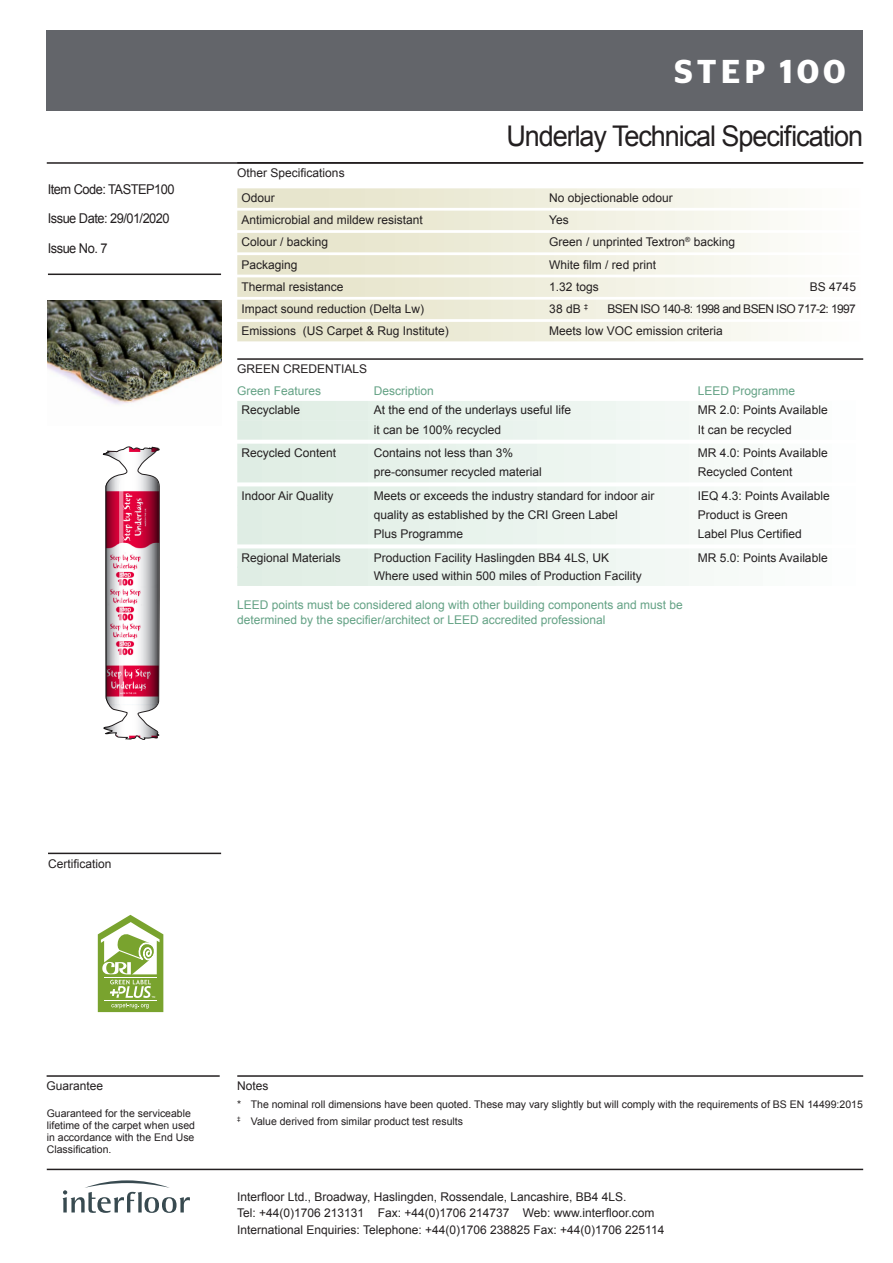
<style>
.page{position:relative;width:893px;height:1263px;background:#fff}
.page>*{position:absolute;margin:0;border:0;box-sizing:border-box;transform-origin:0 0}
.t1{font:600 33px "Stag Sans";letter-spacing:.12em;color:#fff}
.t2{font:28.5px "Arial";letter-spacing:-.04em;color:#231f20;scale:.95 1}
.t3{font:13.5px/28.5px "Arial";letter-spacing:-.04em;color:#231f20;scale:.95 1}
.t4{font:12px/16.5px "Arial";color:#231f20}
.t5{font:12px/15px "Arial";color:#64a285}
.t6{font:12px "Arial";letter-spacing:-.05em;color:#231f20}
.t7{font:10.5px/12px "Arial";color:#231f20}
</style>
<div class="page">
<div style="left:47px;top:31px;width:816px;height:80px;background:#63656a"></div>
<svg style="left:63px;top:1180px;width:127px;height:33px"></svg>
<hr style="left:48px;top:853px;width:173px;height:1px;background:#231f20">
<svg style="left:98px;top:915px;width:65px;height:97px"></svg>
<hr style="left:104px;top:977px;width:53px;height:1px;background:#fff">
<hr style="left:104px;top:1000px;width:53px;height:1px;background:#fff">
<hr style="left:47px;top:1075px;width:173px;height:2px;background:#231f20">
<hr style="left:237px;top:1075px;width:626px;height:2px;background:#231f20">
<hr style="left:47px;top:162px;width:816px;height:2px;background:#231f20">
<hr style="left:47px;top:1169px;width:816px;height:1px;background:#231f20">
<hr style="left:48px;top:274px;width:173px;height:1px;background:#231f20">
<div style="left:237px;top:188px;width:626px;height:20px;background:linear-gradient(to right,#e4e1c5,#fdfdfa)"></div>
<div style="left:237px;top:211px;width:626px;height:19px;background:linear-gradient(to right,#e4e1c5,#fdfdfa)"></div>
<div style="left:237px;top:233px;width:626px;height:19px;background:linear-gradient(to right,#e4e1c5,#fdfdfa)"></div>
<div style="left:237px;top:255px;width:626px;height:20px;background:linear-gradient(to right,#e4e1c5,#fdfdfa)"></div>
<div style="left:237px;top:277px;width:626px;height:20px;background:linear-gradient(to right,#e4e1c5,#fdfdfa)"></div>
<div style="left:237px;top:300px;width:626px;height:19px;background:linear-gradient(to right,#e4e1c5,#fdfdfa)"></div>
<div style="left:237px;top:322px;width:626px;height:19px;background:linear-gradient(to right,#e4e1c5,#fdfdfa)"></div>
<hr style="left:237px;top:358px;width:626px;height:2px;background:#231f20">
<div style="left:237px;top:401px;width:626px;height:19px;background:linear-gradient(to right,#ddece2,#fcfefd)"></div>
<div style="left:237px;top:420px;width:626px;height:20px;background:linear-gradient(to right,#ddece2,#fcfefd)"></div>
<div style="left:237px;top:444px;width:626px;height:19px;background:linear-gradient(to right,#ddece2,#fcfefd)"></div>
<div style="left:237px;top:463px;width:626px;height:19px;background:linear-gradient(to right,#ddece2,#fcfefd)"></div>
<div style="left:237px;top:486px;width:626px;height:20px;background:linear-gradient(to right,#ddece2,#fcfefd)"></div>
<div style="left:237px;top:506px;width:626px;height:19px;background:linear-gradient(to right,#ddece2,#fcfefd)"></div>
<div style="left:237px;top:525px;width:626px;height:19px;background:linear-gradient(to right,#ddece2,#fcfefd)"></div>
<div style="left:237px;top:548px;width:626px;height:20px;background:linear-gradient(to right,#ddece2,#fcfefd)"></div>
<div style="left:237px;top:566px;width:626px;height:20px;background:linear-gradient(to right,#ddece2,#fcfefd)"></div>
<img style="left:48px;top:301px;width:173px;height:104px">
<svg style="left:103px;top:446px;width:57px;height:294px"></svg>
<h1 class="t1" style="left:674px;top:52px;width:173px">STEP 100</h1>
<p class="t3" style="left:48px;top:176px;width:135px">Item Code: TASTEP100<br>Issue Date: 29/01/2020</p>
<p class="t3" style="left:48px;top:234px;width:64px">Issue No. 7</p>
<p class="t4" style="left:242px;top:161px;width:105px;line-height:24.8px;text-indent:-4px">Other Specifications<br>Odour</p>
<h2 class="t2" style="left:506px;top:118px;width:377px">Underlay Technical Specification</h2>
<p class="t4" style="left:549px;top:190px;width:125px">No objectionable odour</p>
<p class="t4" style="left:242px;top:212px;width:183px">Antimicrobial and mildew resistant</p>
<p class="t4" style="left:549px;top:212px;width:21px">Yes</p>
<p class="t4" style="left:242px;top:234px;width:88px">Colour / backing</p>
<p class="t4" style="left:549px;top:234px;width:187px">Green / unprinted Textron<sup>®</sup> backing</p>
<p class="t4" style="left:242px;top:256px;width:58px">Packaging</p>
<p class="t4" style="left:549px;top:256px;width:108px">White film / red print</p>
<p class="t4" style="left:242px;top:279px;width:104px">Thermal resistance</p>
<p class="t4" style="left:549px;top:279px;width:51px">1.32 togs</p>
<p class="t4" style="left:810px;top:279px;width:48px">BS 4745</p>
<p class="t4" style="left:242px;top:301px;width:184px">Impact sound reduction (Delta Lw)</p>
<p class="t4" style="left:549px;top:301px;width:40px">38 dB <sup>‡</sup></p>
<p class="t6" style="left:607px;top:301px;width:250px">BSEN ISO 140-8: 1998 and BSEN ISO 717-2: 1997</p>
<p class="t4" style="left:242px;top:323px;width:209px">Emissions (US Carpet &amp; Rug Institute)</p>
<p class="t4" style="left:549px;top:323px;width:175px">Meets low VOC emission criteria</p>
<p class="t4" style="left:237px;top:361px;width:132px">GREEN CREDENTIALS</p>
<p class="t5" style="left:237px;top:384px;width:86px">Green Features</p>
<p class="t5" style="left:374px;top:384px;width:62px">Description</p>
<p class="t5" style="left:698px;top:384px;width:99px">LEED Programme</p>
<p class="t4" style="left:242px;top:402px;width:60px">Recyclable</p>
<p class="t4" style="left:374px;top:402px;width:199px">At the end of the underlays useful life</p>
<p class="t4" style="left:698px;top:402px;width:131px">MR 2.0: Points Available</p>
<p class="t4" style="left:374px;top:421px;width:129px">it can be 100% recycled</p>
<p class="t4" style="left:698px;top:421px;width:96px">It can be recycled</p>
<p class="t4" style="left:242px;top:445px;width:96px">Recycled Content</p>
<p class="t4" style="left:374px;top:445px;width:141px">Contains not less than 3%</p>
<p class="t4" style="left:698px;top:445px;width:131px">MR 4.0: Points Available</p>
<p class="t4" style="left:374px;top:464px;width:170px">pre-consumer recycled material</p>
<p class="t4" style="left:698px;top:464px;width:96px">Recycled Content</p>
<p class="t4" style="left:242px;top:488px;width:94px">Indoor Air Quality</p>
<p class="t4" style="left:374px;top:488px;width:282px">Meets or exceeds the industry standard for indoor air</p>
<p class="t4" style="left:698px;top:488px;width:133px">IEQ 4.3: Points Available</p>
<p class="t4" style="left:374px;top:507px;width:246px">quality as established by the CRI Green Label</p>
<p class="t4" style="left:698px;top:507px;width:92px">Product is Green</p>
<p class="t4" style="left:374px;top:526px;width:91px">Plus Programme</p>
<p class="t4" style="left:698px;top:526px;width:106px">Label Plus Certified</p>
<p class="t4" style="left:242px;top:550px;width:101px">Regional Materials</p>
<p class="t4" style="left:374px;top:550px;width:237px">Production Facility Haslingden BB4 4LS, UK</p>
<p class="t4" style="left:698px;top:550px;width:131px">MR 5.0: Points Available</p>
<p class="t4" style="left:374px;top:568px;width:270px">Where used within 500 miles of Production Facility</p>
<p class="t5" style="left:237px;top:598px;width:447px">LEED points must be considered along with other building components and must be determined by the specifier/architect or LEED accredited professional</p>
<p class="t4" style="left:48px;top:855px;width:65px">Certification</p>
<p class="t4" style="left:47px;top:1078px;width:58px">Guarantee</p>
<p class="t4" style="left:237px;top:1078px;width:33px">Notes</p>
<p class="t7" style="left:47px;top:1107px;width:150px">Guaranteed for the serviceable lifetime of the carpet when used in accordance with the End Use<br>Classification.</p>
<p class="t7" style="left:237px;top:1097px;width:627px;line-height:16.2px">* The nominal roll dimensions have been quoted. These may vary slightly but will comply with the requirements of BS EN 14499:2015 <sup>‡</sup> Value derived from similar product test results</p>
<p class="t4" style="left:237px;top:1188px;width:429px">Interfloor Ltd., Broadway, Haslingden, Rossendale, Lancashire, BB4 4LS.<br>Tel: +44(0)1706 213131 Fax: +44(0)1706 214737 Web: www.interfloor.com<br>International Enquiries: Telephone: +44(0)1706 238825 Fax: +44(0)1706 225114</p>
</div>
